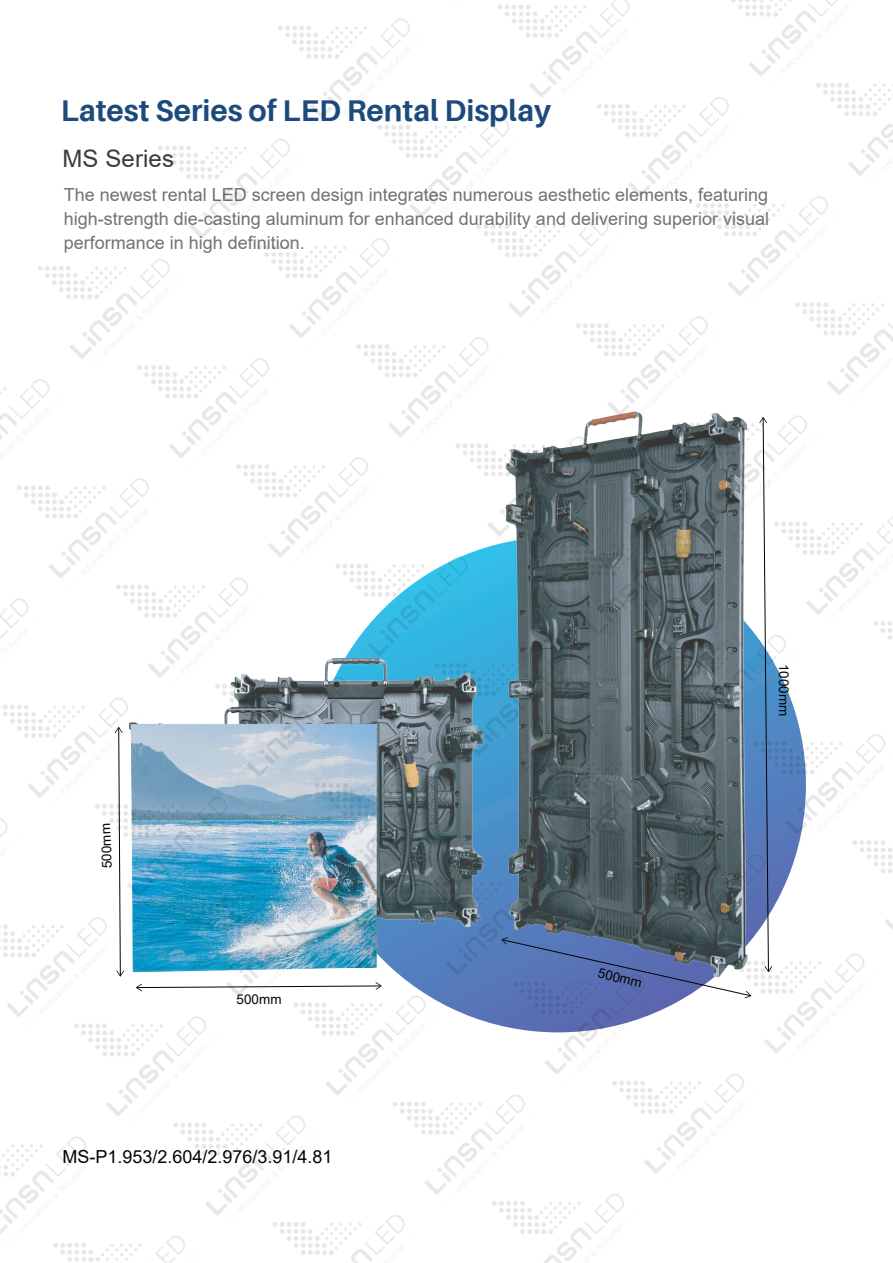
<style>
.page{position:relative;width:893px;height:1263px;background:#fff}
.page>*{position:absolute;margin:0;border:0;box-sizing:border-box;transform-origin:0 0}
.t1{font:700 30px "Aileron";color:#1d4a7c}
.t2{font:24px "Arial";letter-spacing:.005em;color:#3e3b3a}
.t3{font:18px/24px "Arial";color:#727276;text-align:justify}
.t4{font:18px "Arial";color:#070304}
.t5{font:13.5px "Arial";color:#060303}
</style>
<div class="page">
<svg style="left:663px;top:977px;width:42px;height:21px"></svg>
<img style="left:132px;top:430px;width:612px;height:547px">
<img style="left:705px;top:953px;width:159px;height:101px">
<img style="left:60px;top:1236px;width:125px;height:27px">
<img style="left:0;top:1136px;width:104px;height:114px">
<img style="left:0;top:1136px;width:5px;height:15px">
<img style="left:280px;top:1215px;width:125px;height:48px">
<img style="left:180px;top:1115px;width:143px;height:114px">
<img style="left:81px;top:953px;width:143px;height:177px">
<img style="left:0;top:911px;width:125px;height:120px">
<img style="left:0;top:818px;width:26px;height:114px">
<img style="left:499px;top:1194px;width:125px;height:69px">
<img style="left:400px;top:1095px;width:143px;height:113px">
<img style="left:301px;top:932px;width:143px;height:177px">
<img style="left:167px;top:833px;width:177px;height:177px">
<img style="left:102px;top:734px;width:143px;height:177px">
<img style="left:3px;top:691px;width:143px;height:121px">
<img style="left:0;top:598px;width:47px;height:114px">
<img style="left:619px;top:1010px;width:143px;height:164px">
<img style="left:486px;top:911px;width:177px;height:177px">
<img style="left:386px;top:812px;width:178px;height:177px">
<img style="left:287px;top:713px;width:178px;height:177px">
<img style="left:188px;top:613px;width:177px;height:178px">
<img style="left:123px;top:514px;width:143px;height:177px">
<img style="left:24px;top:472px;width:143px;height:120px">
<img style="left:0;top:379px;width:68px;height:114px">
<img style="left:606px;top:791px;width:177px;height:177px">
<img style="left:507px;top:692px;width:177px;height:177px">
<img style="left:407px;top:592px;width:178px;height:178px">
<img style="left:308px;top:493px;width:177px;height:177px">
<img style="left:209px;top:430px;width:177px;height:141px">
<img style="left:132px;top:358px;width:155px;height:114px">
<img style="left:38px;top:259px;width:150px;height:114px">
<img style="left:860px;top:848px;width:33px;height:82px">
<img style="left:726px;top:734px;width:164px;height:114px">
<img style="left:627px;top:571px;width:177px;height:178px">
<img style="left:528px;top:472px;width:177px;height:177px">
<img style="left:428px;top:430px;width:178px;height:120px">
<img style="left:329px;top:337px;width:177px;height:114px">
<img style="left:264px;top:238px;width:143px;height:114px">
<img style="left:158px;top:139px;width:150px;height:114px">
<img style="left:747px;top:516px;width:146px;height:113px">
<img style="left:648px;top:415px;width:177px;height:114px">
<img style="left:583px;top:316px;width:143px;height:114px">
<img style="left:484px;top:217px;width:143px;height:114px">
<img style="left:384px;top:118px;width:143px;height:114px">
<img style="left:278px;top:18px;width:150px;height:114px">
<img style="left:802px;top:303px;width:91px;height:92px">
<img style="left:703px;top:196px;width:143px;height:114px">
<img style="left:604px;top:97px;width:143px;height:114px">
<img style="left:505px;top:0;width:143px;height:112px">
<img style="left:497px;top:0;width:51px;height:12px">
<img style="left:823px;top:84px;width:70px;height:92px">
<img style="left:731px;top:0;width:136px;height:91px">
<h1 class="t1" style="left:61px;top:93px;width:492px">Latest Series of LED Rental Display</h1>
<h2 class="t2" style="left:62px;top:142px;width:113px">MS Series</h2>
<p class="t3" style="left:64px;top:182px;width:707px">The newest rental LED screen design integrates numerous aesthetic elements, featuring high-strength die-casting aluminum for enhanced durability and delivering superior visual performance in high definition.</p>
<p class="t5" style="left:98px;top:868px;width:47px;rotate:-92deg">500mm</p>
<p class="t5" style="left:237px;top:990px;width:47px">500mm</p>
<p class="t4" style="left:62px;top:1144px;width:272px">MS-P1.953/2.604/2.976/3.91/4.81</p>
<p class="t5" style="left:600px;top:964px;width:47px;rotate:13deg">500mm</p>
<p class="t5" style="left:793px;top:664px;width:54px;rotate:90deg">1000mm</p>
</div>
